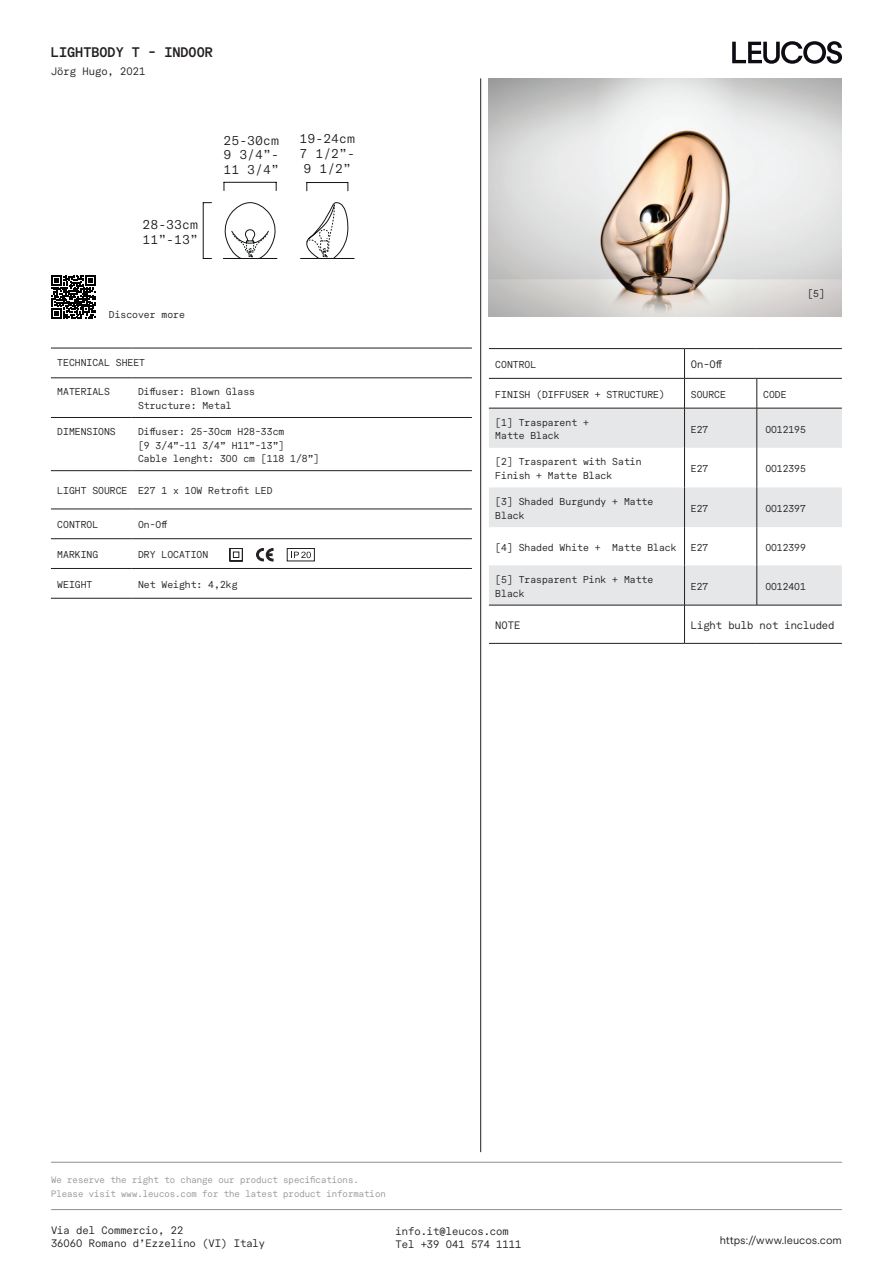
<style>
.page{position:relative;width:893px;height:1263px;background:#fff}
.page>*{position:absolute;margin:0;border:0;box-sizing:border-box;transform-origin:0 0}
.Technical_heading_9_12{font:600 13.5px "Macan Mono";color:#231f20}
.t1{font:300 12.75px/14.7px "GT America Mono";color:#111416;text-align:justify}
.RICORRENTI{font:10.5px "Macan Mono";color:#231f20}
.INFO_SCHEDA_TECNICA{font:10.5px "Macan Mono";letter-spacing:-.005em;color:#231f20}
.RICORRENTI-2{font:10.5px "Macan";color:#231f20}
.ETICHETTE_SCHEDA_TECNICA{font:10.5px "Macan Mono";color:#231f20}
.Table_6_5_9{font:9.75px/13.5px "Macan Mono";color:#231f20}
.INFO_SCHEDA_TECNICA-2{font:9.75px "Macan Mono";letter-spacing:-.005em;color:#231f20}
.RICORRENTI-3{font:9px "Macan Mono";color:#939598}
</style>
<div class="page">
<hr style="left:51px;top:598px;width:81px;height:1px;background:#231f20">
<hr style="left:132px;top:598px;width:340px;height:1px;background:#231f20">
<hr style="left:51px;top:417px;width:81px;height:1px;background:#231f20">
<hr style="left:132px;top:417px;width:340px;height:1px;background:#231f20">
<hr style="left:51px;top:470px;width:81px;height:1px;background:#231f20">
<hr style="left:132px;top:470px;width:340px;height:1px;background:#231f20">
<hr style="left:51px;top:509px;width:81px;height:1px;background:#231f20">
<hr style="left:132px;top:509px;width:340px;height:1px;background:#231f20">
<hr style="left:51px;top:538px;width:81px;height:1px;background:#231f20">
<hr style="left:132px;top:538px;width:340px;height:1px;background:#231f20">
<hr style="left:51px;top:568px;width:81px;height:1px;background:#231f20">
<hr style="left:132px;top:568px;width:340px;height:1px;background:#231f20">
<hr style="left:51px;top:348px;width:81px;height:1px;background:#231f20">
<hr style="left:132px;top:348px;width:340px;height:1px;background:#231f20">
<hr style="left:51px;top:378px;width:81px;height:1px;background:#231f20">
<hr style="left:132px;top:378px;width:340px;height:1px;background:#231f20">
<hr style="left:480px;top:78px;width:1px;height:1074px;background:#231f20">
<svg style="left:489px;top:409px;width:353px;height:196px;fill:#e6e7e9"></svg>
<hr style="left:684px;top:378px;width:1px;height:30px;background:#231f20">
<hr style="left:757px;top:378px;width:1px;height:30px;background:#231f20">
<hr style="left:684px;top:408px;width:1px;height:40px;background:#231f20">
<hr style="left:757px;top:408px;width:1px;height:40px;background:#231f20">
<hr style="left:684px;top:448px;width:1px;height:39px;background:#231f20">
<hr style="left:757px;top:448px;width:1px;height:39px;background:#231f20">
<hr style="left:684px;top:487px;width:1px;height:40px;background:#231f20">
<hr style="left:757px;top:487px;width:1px;height:40px;background:#231f20">
<hr style="left:684px;top:527px;width:1px;height:38px;background:#231f20">
<hr style="left:757px;top:527px;width:1px;height:38px;background:#231f20">
<hr style="left:684px;top:565px;width:1px;height:40px;background:#231f20">
<hr style="left:757px;top:565px;width:1px;height:40px;background:#231f20">
<hr style="left:489px;top:348px;width:195px;height:1px;background:#231f20">
<hr style="left:489px;top:408px;width:195px;height:1px;background:#231f20">
<hr style="left:684px;top:408px;width:73px;height:1px;background:#231f20">
<hr style="left:757px;top:408px;width:85px;height:1px;background:#231f20">
<hr style="left:489px;top:605px;width:195px;height:1px;background:#231f20">
<hr style="left:684px;top:605px;width:73px;height:1px;background:#231f20">
<hr style="left:684px;top:605px;width:1px;height:38px;background:#231f20">
<hr style="left:757px;top:605px;width:85px;height:1px;background:#231f20">
<hr style="left:489px;top:643px;width:195px;height:1px;background:#231f20">
<hr style="left:684px;top:643px;width:73px;height:1px;background:#231f20">
<hr style="left:757px;top:643px;width:85px;height:1px;background:#231f20">
<hr style="left:684px;top:348px;width:73px;height:1px;background:#231f20">
<svg style="left:684px;top:349px;width:1px;height:29px"></svg>
<hr style="left:757px;top:348px;width:85px;height:1px;background:#231f20">
<hr style="left:489px;top:378px;width:195px;height:1px;background:#231f20">
<hr style="left:684px;top:378px;width:73px;height:1px;background:#231f20">
<hr style="left:757px;top:378px;width:85px;height:1px;background:#231f20">
<svg style="left:300px;top:202px;width:55px;height:57px"></svg>
<svg style="left:223px;top:202px;width:54px;height:57px"></svg>
<hr style="left:224px;top:182px;width:52px;height:1px;background:#111416">
<hr style="left:203px;top:203px;width:1px;height:55px;background:#111416">
<hr style="left:307px;top:182px;width:41px;height:1px;background:#111416">
<div style="left:287px;top:548px;width:28px;height:13px;border:1px solid #231f20"></div>
<svg style="left:291px;top:552px;width:20px;height:6px"></svg>
<svg style="left:230px;top:548px;width:13px;height:13px"></svg>
<svg style="left:257px;top:548px;width:16px;height:13px"></svg>
<img style="left:489px;top:78px;width:353px;height:239px">
<svg style="left:52px;top:275px;width:43px;height:44px"></svg>
<svg style="left:732px;top:41px;width:110px;height:23px"></svg>
<hr style="left:51px;top:1162px;width:791px;height:1px;background:#8f8f8f">
<hr style="left:51px;top:1209px;width:791px;height:1px;background:#8f8f8f">
<p class="Technical_heading_9_12" style="left:51px;top:42px;width:164px">LIGHTBODY T - INDOOR</p>
<p class="RICORRENTI" style="left:51px;top:64px;width:96px">Jörg Hugo, 2021</p>
<p class="t1" style="left:142px;top:217px;width:57px">28-33cm<br>11”-13”</p>
<p class="t1" style="left:223px;top:133px;width:57px">25-30cm 9 3/4”- 11 3/4”</p>
<p class="t1" style="left:300px;top:132px;width:57px;text-align:center">19-24cm<br>7 1/2”-<br>9 1/2”</p>
<p class="Table_6_5_9" style="left:109px;top:308px;width:78px">Discover more</p>
<p class="Table_6_5_9" style="left:57px;top:355px;width:89px">TECHNICAL SHEET</p>
<p class="Table_6_5_9" style="left:57px;top:385px;width:54px">MATERIALS</p>
<p class="Table_6_5_9" style="left:138px;top:385px;width:119px">Diffuser: Blown Glass</p>
<p class="Table_6_5_9" style="left:138px;top:398px;width:95px">Structure: Metal</p>
<p class="Table_6_5_9" style="left:57px;top:424px;width:60px">DIMENSIONS</p>
<p class="Table_6_5_9" style="left:138px;top:424px;width:148px">Diffuser: 25-30cm H28-33cm [9 3/4”-11 3/4” H11”-13”]</p>
<p class="Table_6_5_9" style="left:138px;top:451px;width:183px">Cable lenght: 300 cm [118 1/8”]</p>
<p class="Table_6_5_9" style="left:57px;top:483px;width:72px">LIGHT SOURCE</p>
<p class="Table_6_5_9" style="left:138px;top:483px;width:136px">E27 1 x 10W Retrofit LED</p>
<p class="Table_6_5_9" style="left:57px;top:518px;width:42px">CONTROL</p>
<p class="Table_6_5_9" style="left:138px;top:518px;width:31px">On-Off</p>
<p class="Table_6_5_9" style="left:57px;top:547px;width:42px">MARKING</p>
<p class="Table_6_5_9" style="left:138px;top:547px;width:72px">DRY LOCATION</p>
<p class="Table_6_5_9" style="left:57px;top:577px;width:37px">WEIGHT</p>
<p class="Table_6_5_9" style="left:138px;top:577px;width:101px">Net Weight: 4,2kg</p>
<p class="Table_6_5_9" style="left:807px;top:286px;width:19px">[5]</p>
<p class="Table_6_5_9" style="left:495px;top:357px;width:42px">CONTROL</p>
<p class="INFO_SCHEDA_TECNICA" style="left:691px;top:357px;width:33px">On-Off</p>
<p class="Table_6_5_9" style="left:495px;top:387px;width:171px">FINISH (DIFFUSER + STRUCTURE)</p>
<p class="Table_6_5_9" style="left:691px;top:387px;width:37px">SOURCE</p>
<p class="Table_6_5_9" style="left:763px;top:387px;width:25px">CODE</p>
<p class="Table_6_5_9" style="left:495px;top:415px;width:95px">[1] Trasparent +</p>
<p class="Table_6_5_9" style="left:495px;top:428px;width:66px">Matte Black</p>
<p class="INFO_SCHEDA_TECNICA-2" style="left:691px;top:422px;width:19px">E27</p>
<p class="INFO_SCHEDA_TECNICA-2" style="left:765px;top:422px;width:42px">0012195</p>
<p class="Table_6_5_9" style="left:495px;top:455px;width:148px">[2] Trasparent with Satin<br>Finish + Matte Black</p>
<p class="INFO_SCHEDA_TECNICA-2" style="left:691px;top:461px;width:19px">E27</p>
<p class="INFO_SCHEDA_TECNICA-2" style="left:765px;top:461px;width:42px">0012395</p>
<p class="Table_6_5_9" style="left:495px;top:494px;width:159px">[3] Shaded Burgundy + Matte<br>Black</p>
<p class="INFO_SCHEDA_TECNICA-2" style="left:691px;top:501px;width:19px">E27</p>
<p class="INFO_SCHEDA_TECNICA-2" style="left:765px;top:501px;width:42px">0012397</p>
<p class="Table_6_5_9" style="left:495px;top:540px;width:183px">[4] Shaded White + Matte Black</p>
<p class="INFO_SCHEDA_TECNICA-2" style="left:691px;top:540px;width:19px">E27</p>
<p class="INFO_SCHEDA_TECNICA-2" style="left:765px;top:540px;width:42px">0012399</p>
<p class="Table_6_5_9" style="left:495px;top:572px;width:159px">[5] Trasparent Pink + Matte<br>Black</p>
<p class="INFO_SCHEDA_TECNICA-2" style="left:691px;top:579px;width:19px">E27</p>
<p class="INFO_SCHEDA_TECNICA-2" style="left:765px;top:579px;width:42px">0012401</p>
<p class="ETICHETTE_SCHEDA_TECNICA" style="left:495px;top:618px;width:27px">NOTE</p>
<p class="INFO_SCHEDA_TECNICA" style="left:691px;top:618px;width:145px">Light bulb not included</p>
<p class="RICORRENTI-3" style="left:51px;top:1173px;width:309px">We reserve the right to change our product specifications.</p>
<p class="RICORRENTI-3" style="left:51px;top:1187px;width:336px">Please visit www.leucos.com for the latest product information</p>
<p class="RICORRENTI" style="left:51px;top:1222px;width:134px">Via del Commercio, 22</p>
<p class="RICORRENTI" style="left:51px;top:1236px;width:216px">36060 Romano d’Ezzelino (VI) Italy</p>
<p class="RICORRENTI" style="left:395px;top:1223px;width:115px">info.it@leucos.com</p>
<p class="RICORRENTI" style="left:395px;top:1237px;width:127px">Tel +39 041 574 1111</p>
<p class="RICORRENTI-2" style="left:720px;top:1232px;width:124px">https://www.leucos.com</p>
</div>
